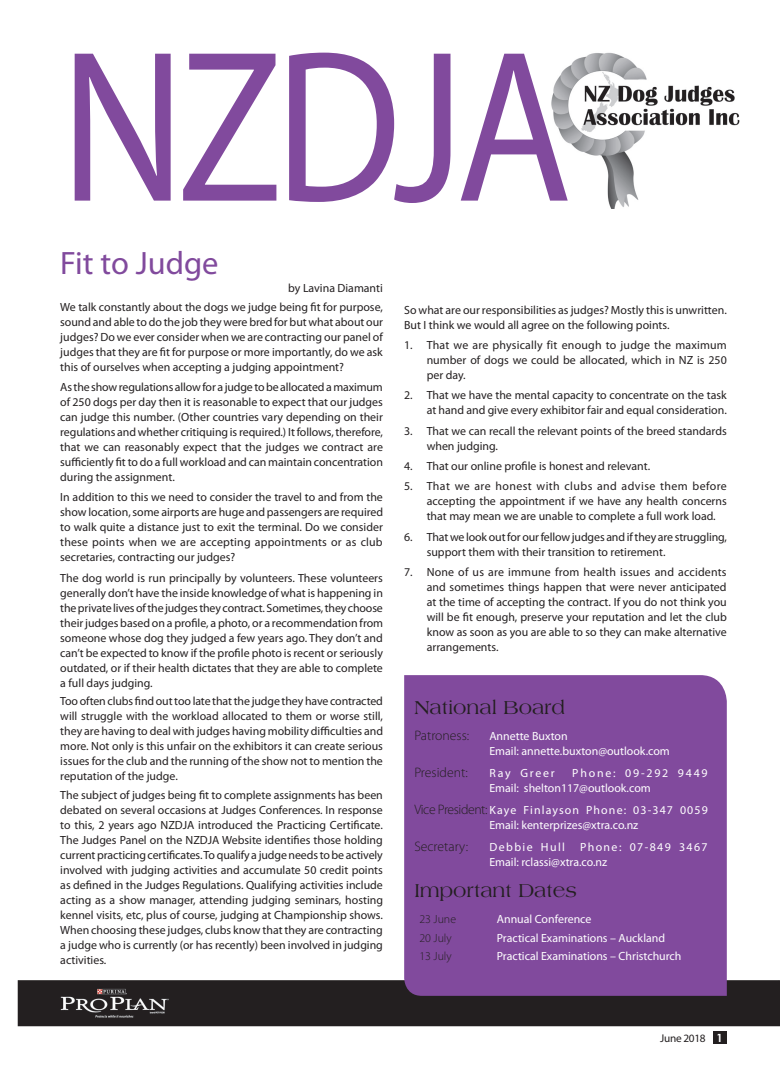
<style>
.page{position:relative;width:780px;height:1088px;background:#fff}
.page>*{position:absolute;margin:0;border:0;box-sizing:border-box;transform-origin:0 0}
.t1{font:217.88px "Myriad Pro";letter-spacing:-.04em;color:#814a9d;scale:.87 1}
.t2{font:32.5px "Myriad Pro";color:#814a9d}
.t3{font:20px "Americana";color:#231f20}
.t4{font:300 13.75px "Myriad Pro";color:#231f20}
.t5{font:11.88px/15px "Myriad Pro";color:#231f20;text-align:justify}
.t6{font:11.88px/15px "Myriad Pro";color:#fff}
.t7{font:11.88px/15px "Myriad Pro";letter-spacing:.07em;color:#fff;text-align:center}
.t8{font:300 11.88px "Myriad Pro";color:#231f20}
.t9{font:11.88px "Myriad Pro";letter-spacing:.12em;color:#fff}
.t10{font:11.88px "Myriad Pro";letter-spacing:.15em;color:#fff}
.t11{font:11.25px "Myriad Pro";letter-spacing:-.025em;color:#231f20}
.s1{font-weight:300;font-size:13.75px;color:#231f20}
.s2{font-family:"Century Gothic";font-weight:700;color:#fff}
</style>
<div class="page">
<div style="left:18px;top:981px;width:761px;height:44px;background:#231f20"></div>
<div style="left:18px;top:980px;width:762px;height:46px;border:1px solid #231f20"></div>
<img style="left:60px;top:988px;width:109px;height:30px">
<img style="left:551px;top:52px;width:189px;height:157px">
<div style="left:712px;top:1031px;width:14px;height:13px;background:#231f20"></div>
<div style="left:404px;top:675px;width:322px;height:321px;background:#814a9d"></div>
<h1 class="t1" style="left:60px;top:-7px;width:589px">NZDJA</h1>
<h2 class="t2" style="left:60px;top:243px;width:160px">Fit to Judge</h2>
<p class="t5" style="left:60px;top:279px;width:324px;line-height:18.5px;text-align:right">by Lavina Diamanti<br>We talk constantly about the dogs we judge being fit for purpose,</p>
<p class="t5" style="left:60px;top:314px;width:324px">sound and able to do the job they were bred for but what about our judges? Do we ever consider when we are contracting our panel of judges that they are fit for purpose or more importantly, do we ask this of ourselves when accepting a judging appointment?</p>
<p class="t5" style="left:60px;top:379px;width:324px">As the show regulations allow for a judge to be allocated a maximum of 250 dogs per day then it is reasonable to expect that our judges can judge this number. (Other countries vary depending on their regulations and whether critiquing is required.) It follows, therefore, that we can reasonably expect that the judges we contract are sufficiently fit to do a full workload and can maintain concentration during the assignment.</p>
<p class="t5" style="left:60px;top:490px;width:324px">In addition to this we need to consider the travel to and from the show location, some airports are huge and passengers are required to walk quite a distance just to exit the terminal. Do we consider these points when we are accepting appointments or as club secretaries, contracting our judges?</p>
<p class="t5" style="left:60px;top:570px;width:324px">The dog world is run principally by volunteers. These volunteers generally don’t have the inside knowledge of what is happening in the private lives of the judges they contract. Sometimes, they choose their judges based on a profile, a photo, or a recommendation from someone whose dog they judged a few years ago. They don’t and can’t be expected to know if the profile photo is recent or seriously outdated, or if their health dictates that they are able to complete a full days judging.</p>
<p class="t5" style="left:60px;top:693px;width:324px">Too often clubs find out too late that the judge they have contracted will struggle with the workload allocated to them or worse still, they are having to deal with judges having mobility difficulties and more. Not only is this unfair on the exhibitors it can create serious issues for the club and the running of the show not to mention the reputation of the judge.</p>
<p class="t5" style="left:60px;top:787px;width:324px">The subject of judges being fit to complete assignments has been debated on several occasions at Judges Conferences. In response to this, 2 years ago NZDJA introduced the Practicing Certificate.<br>The Judges Panel on the NZDJA Website identifies those holding current practicing certificates. To qualify a judge needs to be actively involved with judging activities and accumulate 50 credit points as defined in the Judges Regulations. Qualifying activities include acting as a show manager, attending judging seminars, hosting kennel visits, etc, plus of course, judging at Championship shows.<br>When choosing these judges, clubs know that they are contracting a judge who is currently (or has recently) been involved in judging activities.</p>
<p class="t5" style="left:404px;top:302px;width:324px">So what are our responsibilities as judges? Mostly this is unwritten.<br>But I think we would all agree on the following points.</p>
<p class="t5" style="left:426px;top:337px;width:301px;text-indent:-23px">1. That we are physically fit enough to judge the maximum number of dogs we could be allocated, which in NZ is 250 per day.</p>
<p class="t5" style="left:404px;top:388px;width:324px;text-align:right">2. That we have the mental capacity to concentrate on the task at hand and give every exhibitor fair and equal consideration.</p>
<p class="t5" style="left:426px;top:423px;width:301px;text-indent:-23px">3. That we can recall the relevant points of the breed standards when judging.</p>
<p class="t5" style="left:404px;top:458px;width:247px">4. That our online profile is honest and relevant.</p>
<p class="t5" style="left:426px;top:479px;width:302px;text-indent:-23px">5. That we are honest with clubs and advise them before accepting the appointment if we have any health concerns that may mean we are unable to complete a full work load.</p>
<p class="t5" style="left:426px;top:529px;width:302px;text-indent:-23px">6. That we look out for our fellow judges and if they are struggling, support them with their transition to retirement.</p>
<p class="t5" style="left:426px;top:564px;width:302px;text-indent:-23px">7. None of us are immune from health issues and accidents and sometimes things happen that were never anticipated at the time of accepting the contract. If you do not think you will be fit enough, preserve your reputation and let the club know as soon as you are able to so they can make alternative arrangements.</p>
<h3 class="t3" style="left:414px;top:696px;width:152px">National Board</h3>
<p class="t4" style="left:414px;top:727px;width:56px">Patroness:</p>
<p class="t6" style="left:489px;top:728px;width:182px">Annette Buxton<br>Email: annette.buxton@outlook.com</p>
<p class="t4" style="left:414px;top:764px;width:55px">President:</p>
<p class="t10" style="left:489px;top:765px;width:67px">Ray Greer</p>
<p class="t6" style="left:489px;top:765px;width:220px;text-indent:83px">Phone: 09-292 9449<br>Email: shelton117@outlook.com</p>
<p class="t7" style="left:414px;top:802px;width:295px"><span class="s1">Vice President:</span>Kaye Finlayson Phone: 03-347 0059<br>Email: kenterprizes@xtra.co.nz</p>
<p class="t4" style="left:414px;top:838px;width:55px">Secretary:</p>
<p class="t9" style="left:489px;top:839px;width:77px">Debbie Hull</p>
<p class="t6" style="left:489px;top:839px;width:220px;text-indent:91px">Phone: 07-849 3467<br>Email: rclassi@xtra.co.nz</p>
<h3 class="t3" style="left:414px;top:879px;width:164px">Important Dates</h3>
<p class="t8" style="left:419px;top:911px;width:38px">23 June</p>
<p class="t6" style="left:497px;top:911px;width:96px">Annual Conference</p>
<p class="t8" style="left:419px;top:930px;width:34px">20 July</p>
<p class="t6" style="left:497px;top:930px;width:170px">Practical Examinations – Auckland</p>
<p class="t8" style="left:419px;top:949px;width:34px">13 July</p>
<p class="t6" style="left:497px;top:949px;width:186px">Practical Examinations – Christchurch</p>
<p class="t11" style="left:660px;top:1031px;width:64px">June 2018 <span class="s2">1</span></p>
</div>
